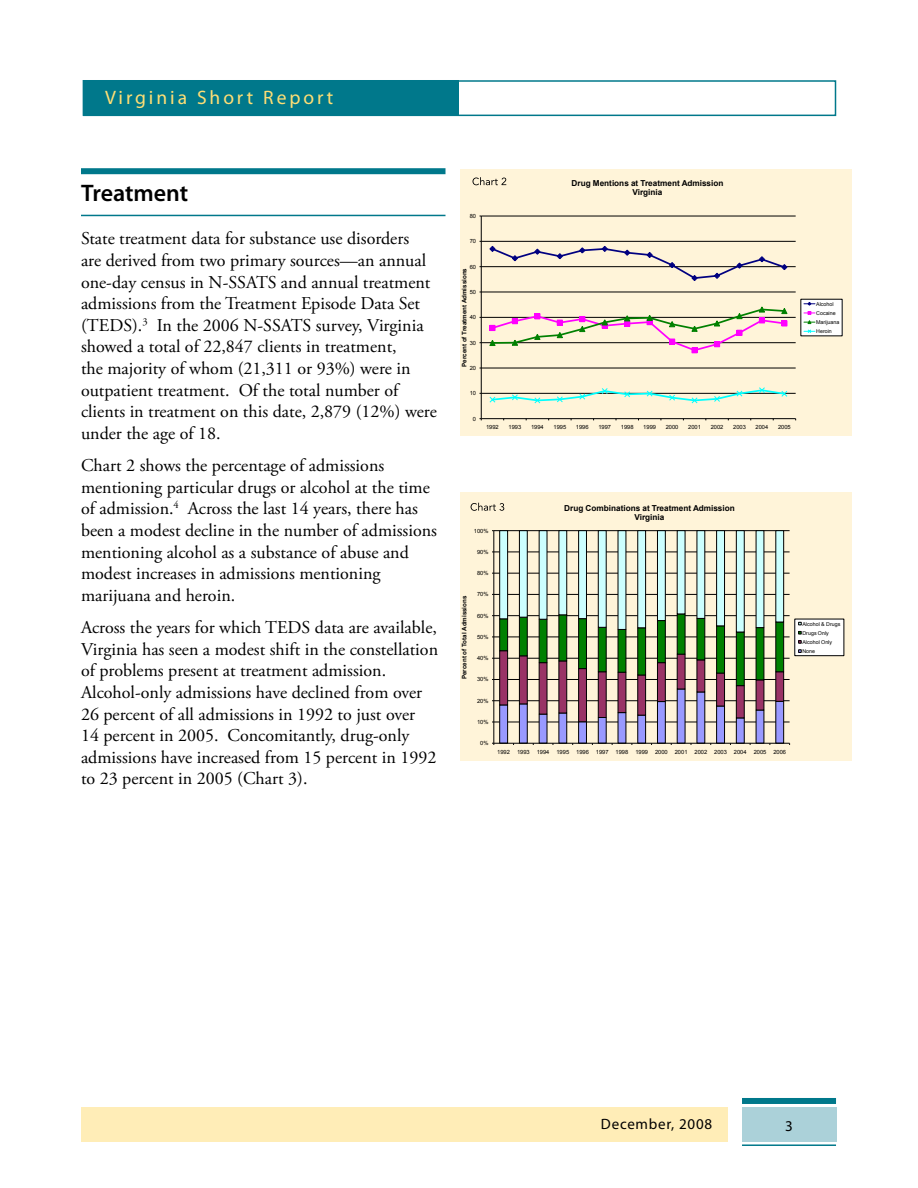
<style>
.page{position:relative;width:918px;height:1188px;background:#fff}
.page>*{position:absolute;margin:0;border:0;box-sizing:border-box;transform-origin:0 0}
.t1{font:600 24px "Myriad Pro";letter-spacing:-.005em;color:#000}
.t2{font:19.5px "Myriad Pro";letter-spacing:.15em;color:#ffde75}
.t3{font:18px/21.6px "Adobe Garamond Pro";color:#000}
.t4{font:15px "Myriad Pro";letter-spacing:.05em;color:#000}
.t5{font:700 8.25px/9.4px "Arial";color:#000;text-align:center}
.t6{font:700 6.15px "Arial";color:#000}
.t7{font:5.7px "Arial";color:#000}
.t8{font:5.25px/9.1px "Arial";color:#000}
</style>
<div class="page">
<div style="left:742px;top:1107px;width:95px;height:34px;background:#abd1d9"></div>
<div style="left:83px;top:80px;width:753px;height:36px;border:2px solid #00788b"></div>
<div style="left:83px;top:80px;width:376px;height:36px;background:#00788b"></div>
<div style="left:81px;top:1107px;width:647px;height:34px;background:#ffedb7"></div>
<div style="left:742px;top:1098px;width:94px;height:6px;background:#00788b"></div>
<hr style="left:742px;top:1144px;width:94px;height:2px;background:#00788b">
<div style="left:81px;top:168px;width:365px;height:6px;background:#00788b"></div>
<hr style="left:81px;top:215px;width:365px;height:1px;background:#00788b">
<div style="left:460px;top:169px;width:391px;height:267px;background:#fff4d9"></div>
<hr style="left:481px;top:393px;width:315px;height:1px;background:#000">
<hr style="left:481px;top:368px;width:315px;height:1px;background:#000">
<hr style="left:481px;top:342px;width:315px;height:1px;background:#000">
<hr style="left:481px;top:317px;width:315px;height:1px;background:#000">
<hr style="left:481px;top:292px;width:315px;height:1px;background:#000">
<hr style="left:481px;top:266px;width:315px;height:1px;background:#000">
<hr style="left:481px;top:241px;width:315px;height:1px;background:#000">
<hr style="left:481px;top:216px;width:315px;height:1px;background:#000">
<hr style="left:481px;top:216px;width:1px;height:203px;background:#000">
<hr style="left:481px;top:418px;width:315px;height:1px;background:#000">
<svg style="left:489px;top:246px;width:299px;height:35px"></svg>
<svg style="left:489px;top:306px;width:299px;height:47px"></svg>
<svg style="left:489px;top:387px;width:299px;height:17px"></svg>
<div style="left:801px;top:299px;width:41px;height:37px;background:#fff"></div>
<svg style="left:804px;top:302px;width:11px;height:31px"></svg>
<svg style="left:473px;top:177px;width:33px;height:8px"></svg>
<div style="left:460px;top:492px;width:391px;height:269px;background:#fff4d9"></div>
<svg style="left:492px;top:530px;width:298px;height:215px"></svg>
<div style="left:795px;top:619px;width:49px;height:37px;background:#fff"></div>
<div style="left:795px;top:619px;width:49px;height:37px;border:1px solid #000"></div>
<svg style="left:798px;top:622px;width:4px;height:3px"></svg>
<svg style="left:798px;top:631px;width:4px;height:3px"></svg>
<svg style="left:798px;top:640px;width:4px;height:13px"></svg>
<svg style="left:471px;top:503px;width:33px;height:8px"></svg>
<p class="t2" style="left:105px;top:85px;width:230px">Virginia Short Report</p>
<h2 class="t1" style="left:81px;top:178px;width:109px">Treatment</h2>
<p class="t3" style="left:81px;top:229px;width:357px">State treatment data for substance use disorders<br>are derived from two primary sources—an annual one-day census in N-SSATS and annual treatment admissions from the Treatment Episode Data Set (TEDS).<sup>3</sup> In the 2006 N-SSATS survey, Virginia showed a total of 22,847 clients in treatment,<br>the majority of whom (21,311 or 93%) were in outpatient treatment. Of the total number of clients in treatment on this date, 2,879 (12%) were under the age of 18.</p>
<p class="t3" style="left:81px;top:455px;width:358px">Chart 2 shows the percentage of admissions mentioning particular drugs or alcohol at the time of admission.<sup>4</sup> Across the last 14 years, there has been a modest decline in the number of admissions mentioning alcohol as a substance of abuse and modest increases in admissions mentioning marijuana and heroin.</p>
<p class="t3" style="left:81px;top:617px;width:359px">Across the years for which TEDS data are available, Virginia has seen a modest shift in the constellation of problems present at treatment admission.<br>Alcohol-only admissions have declined from over 26 percent of all admissions in 1992 to just over<br>14 percent in 2005. Concomitantly, drug-only admissions have increased from 15 percent in 1992 to 23 percent in 2005 (Chart 3).</p>
<p class="t7" style="left:470px;top:212px;width:8px">80</p>
<p class="t7" style="left:470px;top:238px;width:8px">70</p>
<p class="t7" style="left:470px;top:263px;width:8px">60</p>
<p class="t6" style="left:460px;top:367px;width:100px;rotate:-90deg">Percent of Treatment Admissions</p>
<p class="t7" style="left:470px;top:288px;width:8px">50</p>
<p class="t7" style="left:470px;top:314px;width:8px">40</p>
<p class="t7" style="left:470px;top:339px;width:8px">30</p>
<p class="t7" style="left:470px;top:364px;width:8px">20</p>
<p class="t7" style="left:470px;top:390px;width:8px">10</p>
<p class="t7" style="left:473px;top:415px;width:5px">0</p>
<p class="t5" style="left:572px;top:178px;width:153px">Drug Mentions at Treatment Admission<br>Virginia</p>
<p class="t7" style="left:486px;top:424px;width:14px">1992</p>
<p class="t7" style="left:509px;top:424px;width:14px">1993</p>
<p class="t7" style="left:531px;top:424px;width:14px">1994</p>
<p class="t7" style="left:554px;top:424px;width:14px">1995</p>
<p class="t7" style="left:576px;top:424px;width:14px">1996</p>
<p class="t7" style="left:598px;top:424px;width:14px">1997</p>
<p class="t7" style="left:621px;top:424px;width:14px">1998</p>
<p class="t7" style="left:643px;top:424px;width:14px">1999</p>
<p class="t7" style="left:666px;top:424px;width:14px">2000</p>
<p class="t7" style="left:688px;top:424px;width:14px">2001</p>
<p class="t7" style="left:711px;top:424px;width:14px">2002</p>
<p class="t7" style="left:733px;top:424px;width:14px">2003</p>
<p class="t7" style="left:756px;top:424px;width:14px">2004</p>
<p class="t7" style="left:778px;top:424px;width:14px">2005</p>
<p class="t8" style="left:816px;top:299px;width:25px">Alcohol<br>Cocaine<br>Marijuana<br>Heroin</p>
<p class="t6" style="left:460px;top:679px;width:85px;rotate:-90deg">Percent of Total Admissions</p>
<p class="t7" style="left:474px;top:527px;width:16px">100%</p>
<p class="t7" style="left:477px;top:548px;width:13px">90%</p>
<p class="t7" style="left:477px;top:569px;width:13px">80%</p>
<p class="t7" style="left:477px;top:591px;width:13px">70%</p>
<p class="t7" style="left:477px;top:612px;width:13px">60%</p>
<p class="t7" style="left:477px;top:633px;width:13px">50%</p>
<p class="t7" style="left:477px;top:654px;width:13px">40%</p>
<p class="t7" style="left:477px;top:676px;width:13px">30%</p>
<p class="t7" style="left:477px;top:697px;width:13px">20%</p>
<p class="t7" style="left:477px;top:718px;width:13px">10%</p>
<p class="t7" style="left:480px;top:739px;width:10px">0%</p>
<p class="t5" style="left:564px;top:503px;width:172px">Drug Combinations at Treatment Admission<br>Virginia</p>
<p class="t7" style="left:497px;top:748px;width:290px">1992 1993 1994 1995 1996 1997 1998 1999 2000 2001 2002 2003 2004 2005 2006</p>
<p class="t8" style="left:802px;top:619px;width:39px">Alcohol &amp; Drugs<br>Drugs Only<br>Alcohol Only<br>None</p>
<p class="t4" style="left:601px;top:1115px;width:113px">December, 2008</p>
<p class="t4" style="left:785px;top:1117px;width:9px">3</p>
</div>
